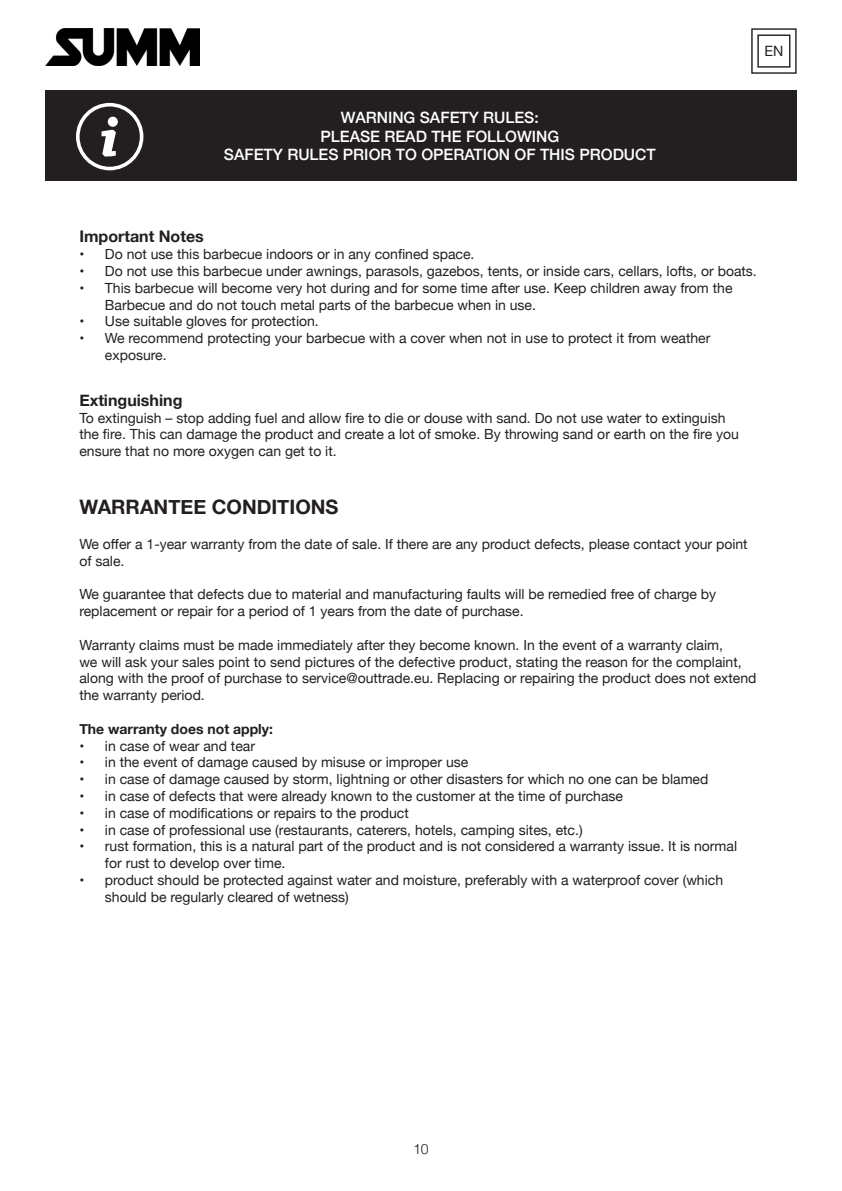
<style>
.page{position:relative;width:842px;height:1191px;background:#fff}
.page>*{position:absolute;margin:0;border:0;box-sizing:border-box;transform-origin:0 0}
.t1{font:700 19.8px "Helvetica Neue";color:#231f20}
.t2{font:700 16px "Helvetica Neue";color:#231f20}
.t3{font:500 15.6px/18.8px "Helvetica Neue";color:#fff;text-align:center}
.t4{font:300 14.2px "Helvetica";color:#231f20}
.t5{font:14.2px "Helvetica Neue";color:#231f20}
.t6{font:14px/16.8px "Helvetica Neue";color:#231f20}
.t7{font:700 14px "Helvetica Neue";color:#231f20}
</style>
<div class="page">
<div style="left:45px;top:91px;width:752px;height:90px;background:#231f20"></div>
<svg style="left:76px;top:103px;width:67px;height:67px"></svg>
<div style="left:751px;top:28px;width:46px;height:46px;border:1px solid #231f20"></div>
<div style="left:757px;top:35px;width:33px;height:33px;border:1px solid #231f20"></div>
<img style="left:45px;top:29px;width:155px;height:37px">
<p class="t3" style="left:224px;top:107px;width:433px">WARNING SAFETY RULES:<br>PLEASE READ THE FOLLOWING<br>SAFETY RULES PRIOR TO OPERATION OF THIS PRODUCT</p>
<p class="t5" style="left:764px;top:40px;width:20px">EN</p>
<p class="t2" style="left:79px;top:224px;width:126px">Important Notes</p>
<p class="t6" style="left:79px;top:247px;width:397px">• Do not use this barbecue indoors or in any confined space.</p>
<p class="t6" style="left:79px;top:263px;width:679px">• Do not use this barbecue under awnings, parasols, gazebos, tents, or inside cars, cellars, lofts, or boats.</p>
<p class="t6" style="left:105px;top:280px;width:629px;text-indent:-26px">• This barbecue will become very hot during and for some time after use. Keep children away from the<br>Barbecue and do not touch metal parts of the barbecue when in use.</p>
<p class="t6" style="left:79px;top:314px;width:241px">• Use suitable gloves for protection.</p>
<p class="t6" style="left:105px;top:331px;width:607px;text-indent:-26px">• We recommend protecting your barbecue with a cover when not in use to protect it from weather exposure.</p>
<p class="t2" style="left:79px;top:387px;width:105px">Extinguishing</p>
<p class="t6" style="left:79px;top:410px;width:661px">To extinguish – stop adding fuel and allow fire to die or douse with sand. Do not use water to extinguish the fire. This can damage the product and create a lot of smoke. By throwing sand or earth on the fire you ensure that no more oxygen can get to it.</p>
<p class="t1" style="left:79px;top:491px;width:261px">WARRANTEE CONDITIONS</p>
<p class="t6" style="left:79px;top:536px;width:670px">We offer a 1-year warranty from the date of sale. If there are any product defects, please contact your point of sale.</p>
<p class="t6" style="left:79px;top:587px;width:638px">We guarantee that defects due to material and manufacturing faults will be remedied free of charge by replacement or repair for a period of 1 years from the date of purchase.</p>
<p class="t6" style="left:79px;top:637px;width:679px">Warranty claims must be made immediately after they become known. In the event of a warranty claim,<br>we will ask your sales point to send pictures of the defective product, stating the reason for the complaint, along with the proof of purchase to service@outtrade.eu. Replacing or repairing the product does not extend the warranty period.</p>
<p class="t7" style="left:79px;top:718px;width:195px">The warranty does not apply:</p>
<p class="t6" style="left:79px;top:738px;width:177px">• in case of wear and tear</p>
<p class="t6" style="left:79px;top:755px;width:390px">• in the event of damage caused by misuse or improper use</p>
<p class="t6" style="left:79px;top:771px;width:630px">• in case of damage caused by storm, lightning or other disasters for which no one can be blamed</p>
<p class="t6" style="left:79px;top:788px;width:545px">• in case of defects that were already known to the customer at the time of purchase</p>
<p class="t6" style="left:79px;top:805px;width:331px">• in case of modifications or repairs to the product</p>
<p class="t6" style="left:79px;top:822px;width:505px">• in case of professional use (restaurants, caterers, hotels, camping sites, etc.)</p>
<p class="t6" style="left:105px;top:839px;width:634px;text-indent:-26px">• rust formation, this is a natural part of the product and is not considered a warranty issue. It is normal for rust to develop over time.</p>
<p class="t6" style="left:105px;top:872px;width:620px;text-indent:-26px">• product should be protected against water and moisture, preferably with a waterproof cover (which should be regularly cleared of wetness)</p>
<p class="t4" style="left:413px;top:1137px;width:17px">10</p>
</div>
